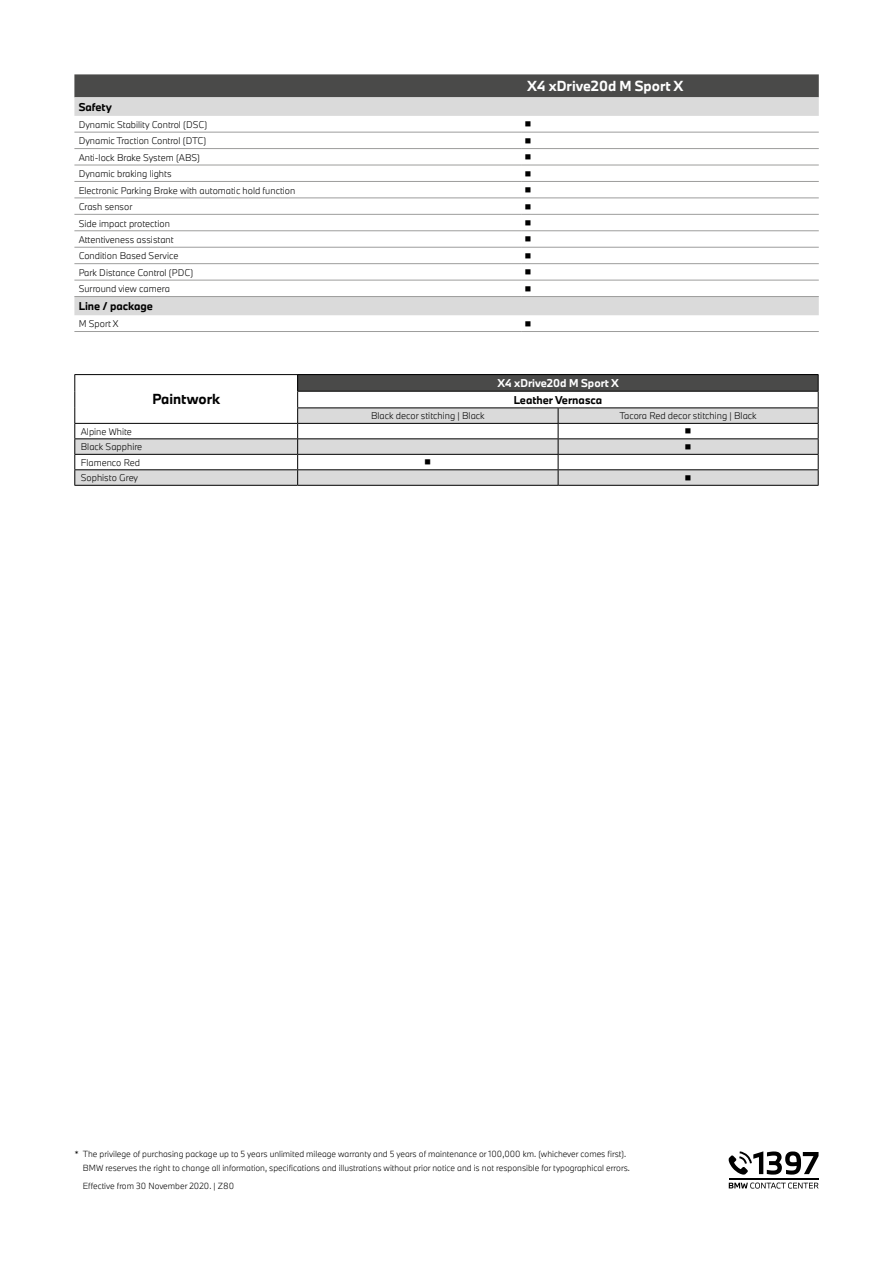
<style>
.page{position:relative;width:893px;height:1263px;background:#fff}
.page>*{position:absolute;margin:0;border:0;box-sizing:border-box;transform-origin:0 0}
.t1{font:700 13.5px "BMW Type Next Latin";color:#fff}
.t2{font:700 13.5px "BMW Type Next Latin";color:#000}
.t3{font:700 10.5px "BMW Type Next Latin";color:#000}
.t4{font:700 10.5px "BMW Type Next Latin";color:#fff}
.t5{font:300 9px/16.5px "BMW Type Next Latin";color:#000}
.t6{font:300 8.25px/13.5px "BMW Type Next Latin";color:#000}
</style>
<div class="page">
<svg style="left:729px;top:1151px;width:89px;height:24px"></svg>
<hr style="left:729px;top:1178px;width:89px;height:1px;background:#000">
<svg style="left:729px;top:1182px;width:90px;height:6px"></svg>
<div style="left:74px;top:74px;width:745px;height:23px;background:#4a4a49"></div>
<svg style="left:74px;top:97px;width:745px;height:218px"></svg>
<hr style="left:521px;top:132px;width:298px;height:1px;background:#9d9d9c">
<hr style="left:521px;top:148px;width:298px;height:1px;background:#9d9d9c">
<hr style="left:521px;top:165px;width:298px;height:1px;background:#9d9d9c">
<hr style="left:521px;top:181px;width:298px;height:1px;background:#9d9d9c">
<hr style="left:521px;top:198px;width:298px;height:1px;background:#9d9d9c">
<hr style="left:521px;top:214px;width:298px;height:1px;background:#9d9d9c">
<hr style="left:521px;top:230px;width:298px;height:1px;background:#9d9d9c">
<hr style="left:521px;top:247px;width:298px;height:1px;background:#9d9d9c">
<hr style="left:521px;top:263px;width:298px;height:1px;background:#9d9d9c">
<hr style="left:521px;top:280px;width:298px;height:1px;background:#9d9d9c">
<hr style="left:521px;top:331px;width:298px;height:1px;background:#9d9d9c">
<hr style="left:74px;top:132px;width:447px;height:1px;background:#9d9d9c">
<hr style="left:74px;top:148px;width:447px;height:1px;background:#9d9d9c">
<hr style="left:74px;top:165px;width:447px;height:1px;background:#9d9d9c">
<hr style="left:74px;top:181px;width:447px;height:1px;background:#9d9d9c">
<hr style="left:74px;top:198px;width:447px;height:1px;background:#9d9d9c">
<hr style="left:74px;top:214px;width:447px;height:1px;background:#9d9d9c">
<hr style="left:74px;top:230px;width:447px;height:1px;background:#9d9d9c">
<hr style="left:74px;top:247px;width:447px;height:1px;background:#9d9d9c">
<hr style="left:74px;top:263px;width:447px;height:1px;background:#9d9d9c">
<hr style="left:74px;top:280px;width:447px;height:1px;background:#9d9d9c">
<hr style="left:74px;top:331px;width:447px;height:1px;background:#9d9d9c">
<hr style="left:74px;top:296px;width:447px;height:1px;background:#9d9d9c">
<hr style="left:521px;top:296px;width:298px;height:1px;background:#9d9d9c">
<div style="left:298px;top:375px;width:520px;height:16px;background:#4a4a49"></div>
<svg style="left:75px;top:408px;width:743px;height:77px;fill:#dadada"></svg>
<hr style="left:74px;top:374px;width:224px;height:1px;background:#000">
<hr style="left:298px;top:374px;width:260px;height:1px;background:#000">
<hr style="left:558px;top:374px;width:261px;height:1px;background:#000">
<hr style="left:297px;top:391px;width:261px;height:1px;background:#000">
<hr style="left:558px;top:391px;width:261px;height:1px;background:#000">
<hr style="left:297px;top:407px;width:261px;height:1px;background:#000">
<hr style="left:558px;top:407px;width:261px;height:1px;background:#000">
<hr style="left:74px;top:423px;width:224px;height:1px;background:#000">
<hr style="left:298px;top:423px;width:260px;height:1px;background:#000">
<hr style="left:558px;top:423px;width:261px;height:1px;background:#000">
<hr style="left:74px;top:438px;width:224px;height:1px;background:#000">
<hr style="left:298px;top:438px;width:260px;height:1px;background:#000">
<hr style="left:558px;top:438px;width:261px;height:1px;background:#000">
<hr style="left:74px;top:454px;width:224px;height:1px;background:#000">
<hr style="left:298px;top:454px;width:260px;height:1px;background:#000">
<hr style="left:558px;top:454px;width:261px;height:1px;background:#000">
<hr style="left:74px;top:469px;width:224px;height:1px;background:#000">
<svg style="left:74px;top:375px;width:1px;height:110px"></svg>
<hr style="left:298px;top:469px;width:260px;height:1px;background:#000">
<svg style="left:297px;top:375px;width:1px;height:110px"></svg>
<hr style="left:558px;top:469px;width:261px;height:1px;background:#000">
<svg style="left:558px;top:408px;width:1px;height:77px"></svg>
<svg style="left:818px;top:375px;width:1px;height:110px"></svg>
<hr style="left:74px;top:485px;width:224px;height:1px;background:#000">
<hr style="left:298px;top:485px;width:260px;height:1px;background:#000">
<hr style="left:558px;top:485px;width:261px;height:1px;background:#000">
<svg style="left:525px;top:122px;width:5px;height:5px"></svg>
<svg style="left:525px;top:138px;width:5px;height:5px"></svg>
<svg style="left:525px;top:155px;width:5px;height:5px"></svg>
<svg style="left:525px;top:171px;width:5px;height:5px"></svg>
<svg style="left:525px;top:187px;width:5px;height:6px"></svg>
<svg style="left:525px;top:204px;width:5px;height:5px"></svg>
<svg style="left:525px;top:220px;width:5px;height:5px"></svg>
<svg style="left:525px;top:237px;width:5px;height:5px"></svg>
<svg style="left:525px;top:253px;width:5px;height:5px"></svg>
<svg style="left:525px;top:270px;width:5px;height:5px"></svg>
<svg style="left:525px;top:286px;width:5px;height:5px"></svg>
<svg style="left:686px;top:429px;width:5px;height:5px"></svg>
<svg style="left:686px;top:444px;width:5px;height:5px"></svg>
<svg style="left:425px;top:459px;width:5px;height:6px"></svg>
<svg style="left:686px;top:475px;width:5px;height:5px"></svg>
<p class="t3" style="left:79px;top:100px;width:35px">Safety</p>
<p class="t5" style="left:79px;top:116px;width:218px">Dynamic Stability Control (DSC)<br>Dynamic Traction Control (DTC)<br>Anti-lock Brake System (ABS)<br>Dynamic braking lights<br>Electronic Parking Brake with automatic hold function<br>Crash sensor<br>Side impact protection<br>Attentiveness assistant<br>Condition Based Service<br>Park Distance Control (PDC)<br>Surround view camera</p>
<p class="t3" style="left:79px;top:299px;width:76px">Line / package</p>
<p class="t5" style="left:79px;top:315px;width:41px">M Sport X</p>
<p class="t5" style="left:81px;top:423px;width:63px;line-height:15.5px">Alpine White<br>Black Sapphire<br>Flamenco Red<br>Sophisto Grey</p>
<h1 class="t2" style="left:152px;top:390px;width:69px">Paintwork</h1>
<h1 class="t1" style="left:527px;top:77px;width:158px">X4 xDrive20d M Sport X</h1>
<p class="t4" style="left:497px;top:376px;width:123px">X4 xDrive20d M Sport X</p>
<p class="t3" style="left:514px;top:392px;width:90px">Leather Vernasca</p>
<p class="t5" style="left:371px;top:407px;width:115px">Black decor stitching | Black</p>
<p class="t5" style="left:620px;top:407px;width:139px">Tacora Red decor stitching | Black</p>
<p class="t6" style="left:83px;top:1147px;width:549px;text-indent:-9px">* The privilege of purchasing package up to 5 years unlimited mileage warranty and 5 years of maintenance or 100,000 km. (whichever comes first).<br>BMW reserves the right to change all information, specifications and illustrations without prior notice and is not responsible for typographical errors.</p>
<p class="t6" style="left:83px;top:1178px;width:153px">Effective from 30 November 2020. | Z80</p>
</div>
